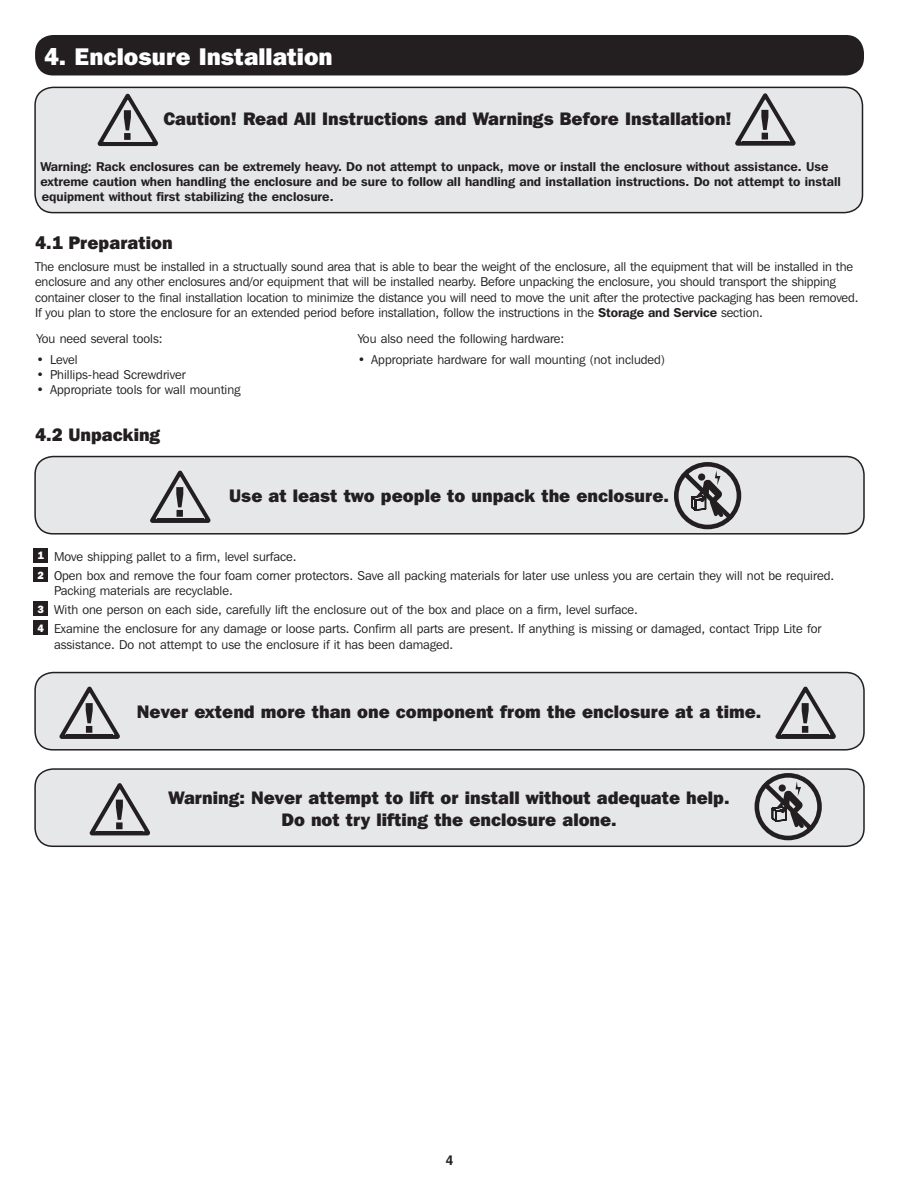
<style>
.page{position:relative;width:918px;height:1188px;background:#fff}
.page>*{position:absolute;margin:0;border:0;box-sizing:border-box;transform-origin:0 0}
.Main_Head{font:800 24px "Franklin Gothic IT Cby BT";color:#fff}
.Sub_Head{font:800 18px/21.6px "Franklin Gothic IT Cby BT";color:#231f20;text-align:center}
.t1{font:700 13.5px "Helvetica";color:#231f20}
.t2{font:12.75px/15.3px "Franklin Gothic IT Cby BT";color:#231f20}
.t3{font:600 12.75px/15.3px "Franklin Gothic IT Cby BT";color:#231f20}
.t4{font:800 10.5px "Franklin Gothic IT Cby BT";color:#fff}
.s1{font-weight:600}
</style>
<div class="page">
<div style="left:35px;top:35px;width:829px;height:40px;background:#231f20;border-radius:18px"></div>
<div style="left:35px;top:87px;width:827px;height:126px;background:#e6e7e9;border-radius:18px"></div>
<div style="left:34px;top:87px;width:829px;height:126px;border:2px solid #231f20;border-radius:18px"></div>
<div style="left:35px;top:457px;width:829px;height:77px;background:#e6e7e9;border-radius:18px"></div>
<div style="left:34px;top:456px;width:831px;height:79px;border:2px solid #231f20;border-radius:18px"></div>
<div style="left:35px;top:673px;width:829px;height:77px;background:#e6e7e9;border-radius:18px"></div>
<div style="left:34px;top:672px;width:831px;height:79px;border:2px solid #231f20;border-radius:18px"></div>
<div style="left:35px;top:769px;width:829px;height:77px;background:#e6e7e9;border-radius:18px"></div>
<div style="left:34px;top:768px;width:831px;height:79px;border:2px solid #231f20;border-radius:18px"></div>
<div style="left:34px;top:548px;width:14px;height:14px;background:#231f20"></div>
<div style="left:34px;top:567px;width:14px;height:14px;background:#231f20"></div>
<div style="left:34px;top:602px;width:14px;height:14px;background:#231f20"></div>
<div style="left:34px;top:621px;width:14px;height:14px;background:#231f20"></div>
<svg style="left:150px;top:471px;width:60px;height:52px"></svg>
<svg style="left:59px;top:687px;width:61px;height:52px"></svg>
<svg style="left:90px;top:783px;width:60px;height:52px"></svg>
<svg style="left:775px;top:687px;width:61px;height:52px"></svg>
<svg style="left:98px;top:94px;width:60px;height:52px"></svg>
<svg style="left:735px;top:93px;width:61px;height:53px"></svg>
<svg style="left:674px;top:462px;width:67px;height:67px"></svg>
<svg style="left:755px;top:773px;width:67px;height:67px"></svg>
<p class="Main_Head" style="left:44px;top:41px;width:290px">4. Enclosure Installation</p>
<p class="Sub_Head" style="left:163px;top:108px;width:570px">Caution! Read All Instructions and Warnings Before Installation!</p>
<p class="t3" style="left:40px;top:158px;width:802px">Warning: Rack enclosures can be extremely heavy. Do not attempt to unpack, move or install the enclosure without assistance. Use extreme caution when handling the enclosure and be sure to follow all handling and installation instructions. Do not attempt to install equipment without first stabilizing the enclosure.</p>
<p class="Sub_Head" style="left:35px;top:231px;width:139px">4.1 Preparation</p>
<p class="t2" style="left:35px;top:259px;width:825px">The enclosure must be installed in a structually sound area that is able to bear the weight of the enclosure, all the equipment that will be installed in the enclosure and any other enclosures and/or equipment that will be installed nearby. Before unpacking the enclosure, you should transport the shipping container closer to the final installation location to minimize the distance you will need to move the unit after the protective packaging has been removed.<br>If you plan to store the enclosure for an extended period before installation, follow the instructions in the <span class="s1">Storage and Service</span> section.</p>
<p class="t2" style="left:37px;top:331px;width:128px">You need several tools:</p>
<p class="t2" style="left:37px;top:352px;width:42px">• Level</p>
<p class="t2" style="left:37px;top:367px;width:151px">• Phillips-head Screwdriver</p>
<p class="t2" style="left:37px;top:382px;width:205px">• Appropriate tools for wall mounting</p>
<p class="t2" style="left:358px;top:331px;width:208px">You also need the following hardware:</p>
<p class="t2" style="left:358px;top:352px;width:309px">• Appropriate hardware for wall mounting (not included)</p>
<p class="Sub_Head" style="left:35px;top:424px;width:127px">4.2 Unpacking</p>
<p class="Sub_Head" style="left:229px;top:485px;width:441px">Use at least two people to unpack the enclosure.</p>
<p class="t4" style="left:38px;top:549px;width:8px">1</p>
<p class="t2" style="left:54px;top:548px;width:244px">Move shipping pallet to a firm, level surface.</p>
<p class="t4" style="left:38px;top:568px;width:8px">2</p>
<p class="t2" style="left:54px;top:568px;width:782px">Open box and remove the four foam corner protectors. Save all packing materials for later use unless you are certain they will not be required.<br>Packing materials are recyclable.</p>
<p class="t4" style="left:38px;top:602px;width:8px">3</p>
<p class="t2" style="left:54px;top:602px;width:586px">With one person on each side, carefully lift the enclosure out of the box and place on a firm, level surface.</p>
<p class="t4" style="left:38px;top:622px;width:8px">4</p>
<p class="t2" style="left:54px;top:621px;width:769px">Examine the enclosure for any damage or loose parts. Confirm all parts are present. If anything is missing or damaged, contact Tripp Lite for assistance. Do not attempt to use the enclosure if it has been damaged.</p>
<p class="Sub_Head" style="left:137px;top:701px;width:626px">Never extend more than one component from the enclosure at a time.</p>
<p class="Sub_Head" style="left:168px;top:787px;width:563px">Warning: Never attempt to lift or install without adequate help.<br>Do not try lifting the enclosure alone.</p>
<p class="t1" style="left:446px;top:1152px;width:9px">4</p>
</div>
